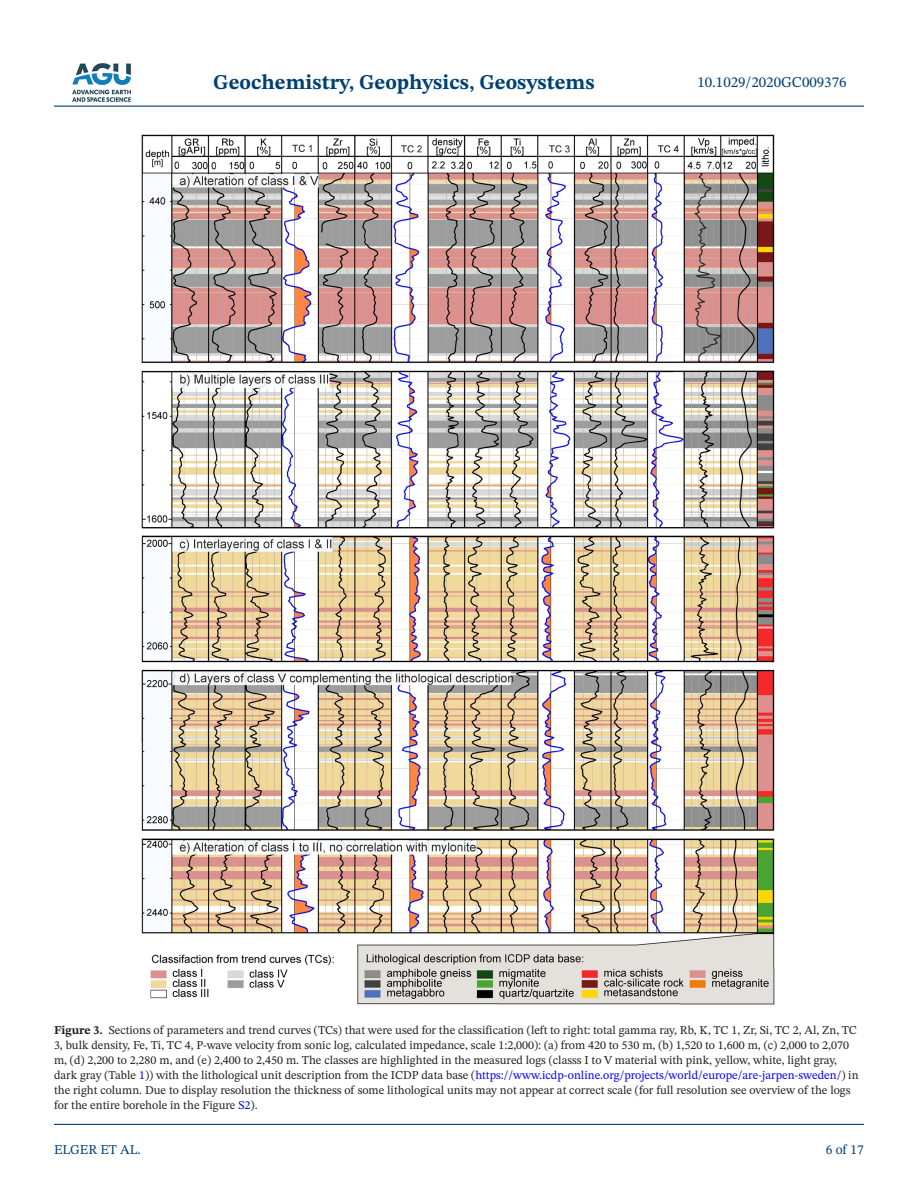
<style>
.page{position:relative;width:918px;height:1188px;background:#fff}
.page>*{position:absolute;margin:0;border:0;box-sizing:border-box;transform-origin:0 0}
.t1{font:700 21px "STIX Two Text";color:#004073}
.t2{font:15px "STIX Two Text";color:#004073}
.t3{font:13.5px "STIX Two Text";color:#004073}
.t4{font:12px/15px "STIX Two Text";color:#231f20}
.s1{font-weight:700}
.s2{color:#00f}
</style>
<div class="page">
<hr style="left:54px;top:106px;width:810px;height:1px;background:#004073">
<hr style="left:54px;top:1124px;width:810px;height:1px;background:#004073">
<img style="left:72px;top:63px;width:59px;height:39px">
<img style="left:142px;top:135px;width:633px;height:870px">
<h1 class="t1" style="left:213px;top:67px;width:383px">Geochemistry, Geophysics, Geosystems</h1>
<p class="t2" style="left:697px;top:72px;width:151px">10.1029/2020GC009376</p>
<p class="t4" style="left:54px;top:1022px;width:806px"><span class="s1">Figure 3.</span> Sections of parameters and trend curves (TCs) that were used for the classification (left to right: total gamma ray, Rb, K, TC 1, Zr, Si, TC 2, Al, Zn, TC 3, bulk density, Fe, Ti, TC 4, P-wave velocity from sonic log, calculated impedance, scale 1:2,000): (a) from 420 to 530 m, (b) 1,520 to 1,600 m, (c) 2,000 to 2,070 m, (d) 2,200 to 2,280 m, and (e) 2,400 to 2,450 m. The classes are highlighted in the measured logs (classs I to V material with pink, yellow, white, light gray, dark gray (Table <span class="s2">1</span>)) with the lithological unit description from the ICDP data base (<span class="s2">https://www.icdp-online.org/projects/world/europe/are-jarpen-sweden/</span>) in the right column. Due to display resolution the thickness of some lithological units may not appear at correct scale (for full resolution see overview of the logs for the entire borehole in the Figure <span class="s2">S2</span>).</p>
<p class="t3" style="left:54px;top:1140px;width:88px">ELGER ET AL.</p>
<p class="t3" style="left:826px;top:1140px;width:40px">6 of 17</p>
</div>
